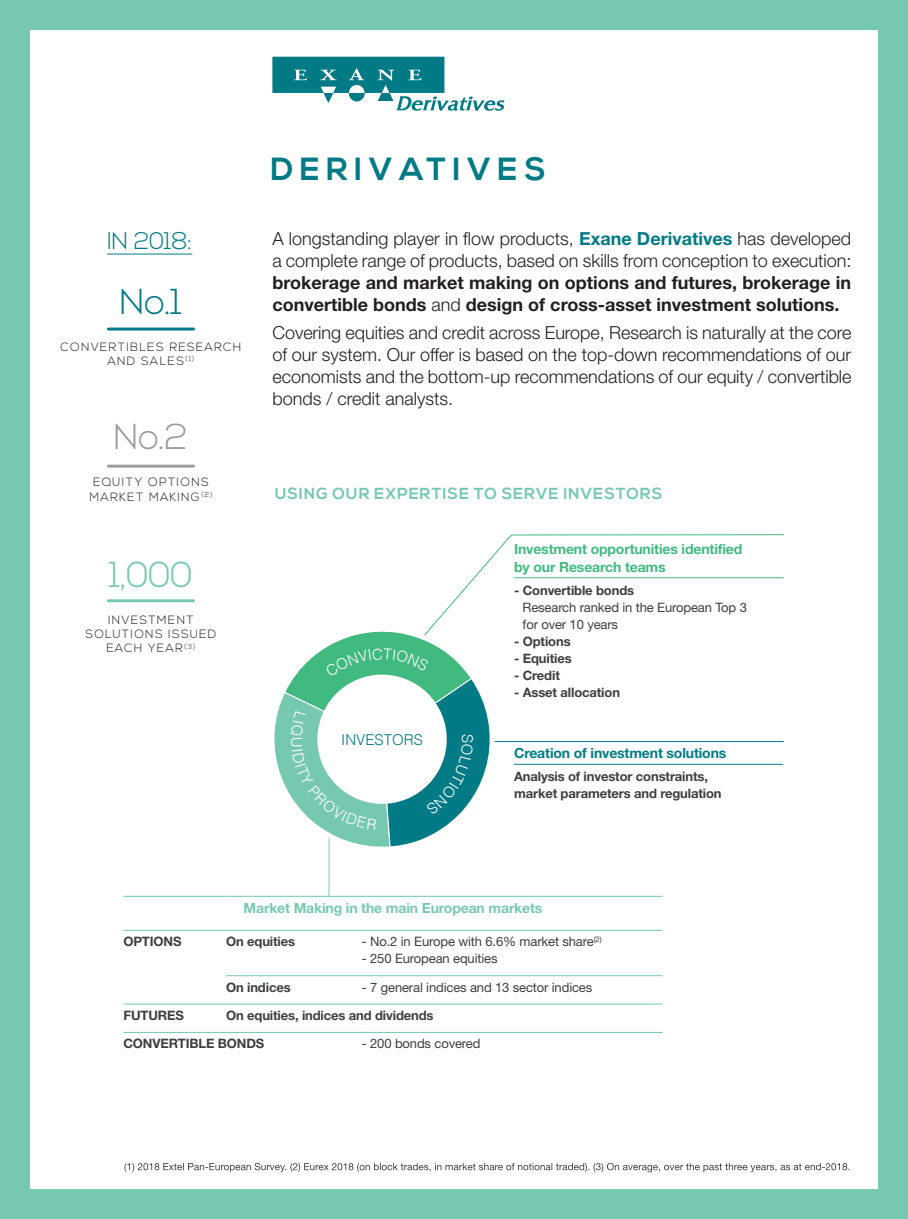
<style>
.page{position:relative;width:908px;height:1219px;background:#fff}
.page>*{position:absolute;margin:0;border:0;box-sizing:border-box;transform-origin:0 0}
.t1{font:300 36px "Nexa";color:#76c9b0}
.t2{font:300 36px "Nexa";color:#007b85}
.t3{font:300 36px "Nexa";color:#989e9d}
.t4{font:700 32px "Nexa";letter-spacing:.2em;color:#007b85}
.t5{font:300 24px "Nexa";letter-spacing:-.025em;color:#007b85}
.t6{font:300 18px/22px "Helvetica Neue";color:#231f20}
.t7{font:700 18px/22px "Helvetica Neue";color:#231f20}
.t8{font:700 16px "Nexa";letter-spacing:.05em;color:#76c9b0}
.t9{font:300 15px "Helvetica";color:#007b85}
.t10{font:300 15px "Helvetica";color:#fff}
.t11{font:700 14px/18px "Helvetica Neue";letter-spacing:-.01em;color:#41ba80}
.t12{font:700 14px "Helvetica Neue";letter-spacing:-.01em;color:#76c9b0}
.t13{font:700 14px "Helvetica Neue";letter-spacing:-.01em;color:#007b85}
.t14{font:700 13px/28.4px "Helvetica Neue";letter-spacing:-.01em;color:#3e3e3f}
.t15{font:13px/17px "Helvetica Neue";letter-spacing:-.01em;color:#3e3e3f}
.t16{font:300 12px/14.4px "Nexa";letter-spacing:.1em;color:#231f20;text-align:center}
.s1{font-weight:700;color:#007b85}
.s2{font-weight:300}
</style>
<div class="page">
<div style="left:0;top:0;width:907px;height:1219px;border:30px solid #76c9b0"></div>
<svg style="left:907px;top:0;width:1px;height:1219px"></svg>
<hr style="left:108px;top:328px;width:85px;height:3px;background:#007b85">
<hr style="left:108px;top:599px;width:85px;height:3px;background:#76c9b0">
<hr style="left:108px;top:465px;width:85px;height:3px;background:#989e9d">
<svg style="left:272px;top:57px;width:232px;height:54px"></svg>
<hr style="left:107px;top:254px;width:85px;height:1px;background:#007b85">
<hr style="left:328px;top:832px;width:1px;height:64px;background:#76c9b0">
<hr style="left:123px;top:930px;width:103px;height:1px;background:#76c9b0">
<hr style="left:226px;top:930px;width:135px;height:1px;background:#76c9b0">
<hr style="left:361px;top:930px;width:301px;height:1px;background:#76c9b0">
<hr style="left:123px;top:1032px;width:103px;height:1px;background:#74c8ac">
<hr style="left:226px;top:1032px;width:135px;height:1px;background:#74c8ac">
<hr style="left:361px;top:1032px;width:301px;height:1px;background:#74c8ac">
<hr style="left:123px;top:1004px;width:103px;height:1px;background:#76c9b0">
<hr style="left:226px;top:1004px;width:135px;height:1px;background:#76c9b0">
<hr style="left:361px;top:1004px;width:301px;height:1px;background:#76c9b0">
<hr style="left:226px;top:975px;width:135px;height:1px;background:#76c9b0">
<hr style="left:361px;top:975px;width:301px;height:1px;background:#76c9b0">
<hr style="left:123px;top:896px;width:103px;height:1px;background:#76c9b0">
<hr style="left:226px;top:896px;width:135px;height:1px;background:#76c9b0">
<hr style="left:361px;top:896px;width:301px;height:1px;background:#76c9b0">
<svg style="left:124px;top:1163px;width:725px;height:9px"></svg>
<svg style="left:274px;top:534px;width:509px;height:317px"></svg>
<h2 class="t4" style="left:271px;top:151px;width:276px">DERIVATIVES</h2>
<h3 class="t5" style="left:107px;top:227px;width:87px">IN 2018:</h3>
<p class="t6" style="left:272px;top:227px;width:580px">A longstanding player in flow products, <span class="s1">Exane Derivatives</span> has developed a complete range of products, based on skills from conception to execution:</p>
<p class="t7" style="left:272px;top:271px;width:580px">brokerage and market making on options and futures, brokerage in convertible bonds <span class="s2">and</span> design of cross-asset investment solutions.</p>
<p class="t6" style="left:272px;top:321px;width:580px;text-align:justify">Covering equities and credit across Europe, Research is naturally at the core of our system. Our offer is based on the top-down recommendations of our economists and the bottom-up recommendations of our equity / convertible bonds / credit analysts.</p>
<h1 class="t2" style="left:119px;top:281px;width:64px">No.1</h1>
<p class="t16" style="left:60px;top:340px;width:182px">CONVERTIBLES RESEARCH<br>AND SALES<sup>(1)</sup></p>
<h1 class="t3" style="left:113px;top:416px;width:76px">No.2</h1>
<p class="t16" style="left:89px;top:475px;width:125px">EQUITY OPTIONS<br>MARKET MAKING<sup>(2)</sup></p>
<h1 class="t1" style="left:109px;top:554px;width:85px">1,000</h1>
<p class="t16" style="left:85px;top:613px;width:132px">INVESTMENT<br>SOLUTIONS ISSUED<br>EACH YEAR<sup>(3)</sup></p>
<p class="t8" style="left:275px;top:484px;width:389px">USING OUR EXPERTISE TO SERVE INVESTORS</p>
<p class="t9" style="left:341px;top:726px;width:83px">INVESTORS</p>
<p class="t10" style="left:480px;top:734px;width:11px;rotate:90deg">S</p>
<p class="t11" style="left:514px;top:540px;width:229px">Investment opportunities identified by our Research teams</p>
<p class="t14" style="left:514px;top:575px;width:121px">- Convertible bonds</p>
<p class="t15" style="left:522px;top:598px;width:226px">Research ranked in the European Top 3 for over 10 years</p>
<p class="t14" style="left:514px;top:626px;width:58px">- Options</p>
<p class="t14" style="left:514px;top:643px;width:59px">- Equities</p>
<p class="t14" style="left:514px;top:660px;width:47px">- Credit</p>
<p class="t14" style="left:514px;top:677px;width:107px">- Asset allocation</p>
<p class="t13" style="left:514px;top:745px;width:214px">Creation of investment solutions</p>
<p class="t14" style="left:514px;top:768px;width:209px;line-height:17px">Analysis of investor constraints, market parameters and regulation</p>
<p class="t12" style="left:243px;top:899px;width:300px">Market Making in the main European markets</p>
<p class="t14" style="left:123px;top:927px;width:59px">OPTIONS</p>
<p class="t14" style="left:226px;top:927px;width:70px">On equities</p>
<p class="t15" style="left:361px;top:933px;width:241px">- No.2 in Europe with 6.6% market share<sup>(2)</sup></p>
<p class="t15" style="left:361px;top:950px;width:137px">- 250 European equities</p>
<p class="t14" style="left:226px;top:972px;width:66px">On indices</p>
<p class="t15" style="left:361px;top:978px;width:232px">- 7 general indices and 13 sector indices</p>
<p class="t14" style="left:123px;top:1001px;width:62px">FUTURES</p>
<p class="t14" style="left:123px;top:1001px;width:311px;text-indent:103px">On equities, indices and dividends<br>CONVERTIBLE BONDS</p>
<p class="t15" style="left:361px;top:1035px;width:120px">- 200 bonds covered</p>
</div>
